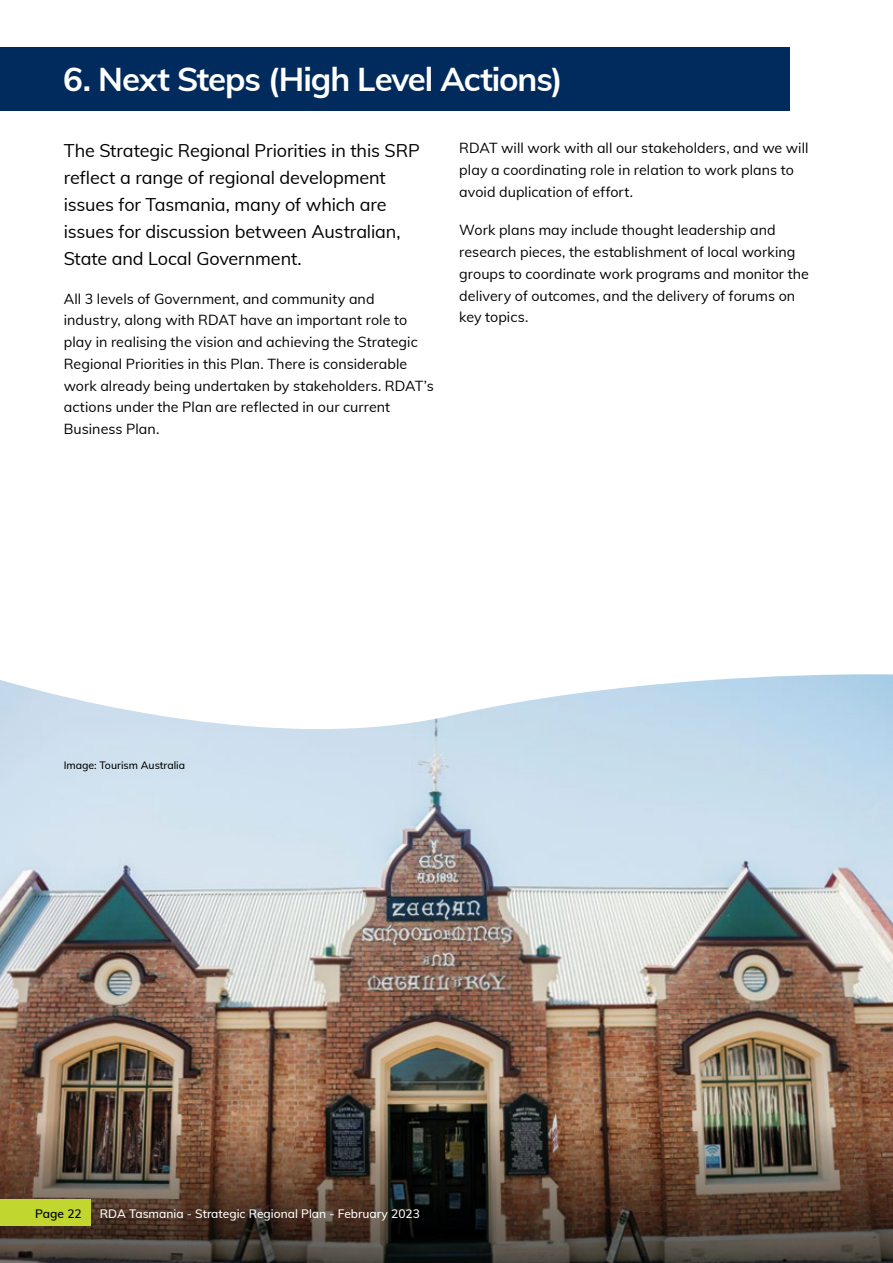
<style>
.page{position:relative;width:893px;height:1263px;background:#fff}
.page>*{position:absolute;margin:0;border:0;box-sizing:border-box;transform-origin:0 0}
.t1{font:700 33px "Muli";letter-spacing:-.035em;color:#fff}
.t2{font:18px/27px "Muli";letter-spacing:-.01em;color:#000}
.t3{font:14.25px/21.8px "Muli";letter-spacing:.005em;color:#000}
.t4{font:500 12px "Muli";color:#fff}
.t5{font:600 12px "Muli";color:#000}
.t6{font:500 10.5px "Muli";color:#000}
</style>
<div class="page">
<div style="left:0;top:47px;width:790px;height:64px;background:#002b5c"></div>
<img style="left:0;top:674px;width:892px;height:446px">
<hr style="left:892px;top:0;width:1px;height:1263px;background:#f6f9e8">
<img style="left:0;top:1120px;width:893px;height:143px">
<div style="left:0;top:1199px;width:91px;height:27px;background:#c1d72f"></div>
<h1 class="t1" style="left:63px;top:55px;width:501px">6. Next Steps (High Level Actions)</h1>
<p class="t2" style="left:64px;top:136px;width:358px">The Strategic Regional Priorities in this SRP reflect a range of regional development issues for Tasmania, many of which are issues for discussion between Australian, State and Local Government.</p>
<p class="t3" style="left:64px;top:287px;width:371px">All 3 levels of Government, and community and industry, along with RDAT have an important role to play in realising the vision and achieving the Strategic Regional Priorities in this Plan. There is considerable work already being undertaken by stakeholders. RDAT’s actions under the Plan are reflected in our current Business Plan.</p>
<p class="t3" style="left:459px;top:136px;width:351px">RDAT will work with all our stakeholders, and we will play a coordinating role in relation to work plans to avoid duplication of effort.</p>
<p class="t3" style="left:459px;top:219px;width:351px">Work plans may include thought leadership and research pieces, the establishment of local working groups to coordinate work programs and monitor the delivery of outcomes, and the delivery of forums on key topics.</p>
<p class="t6" style="left:64px;top:758px;width:123px">Image: Tourism Australia</p>
<p class="t5" style="left:35px;top:1205px;width:48px">Page 22</p>
<p class="t4" style="left:100px;top:1205px;width:322px">RDA Tasmania - Strategic Regional Plan - February 2023</p>
</div>
